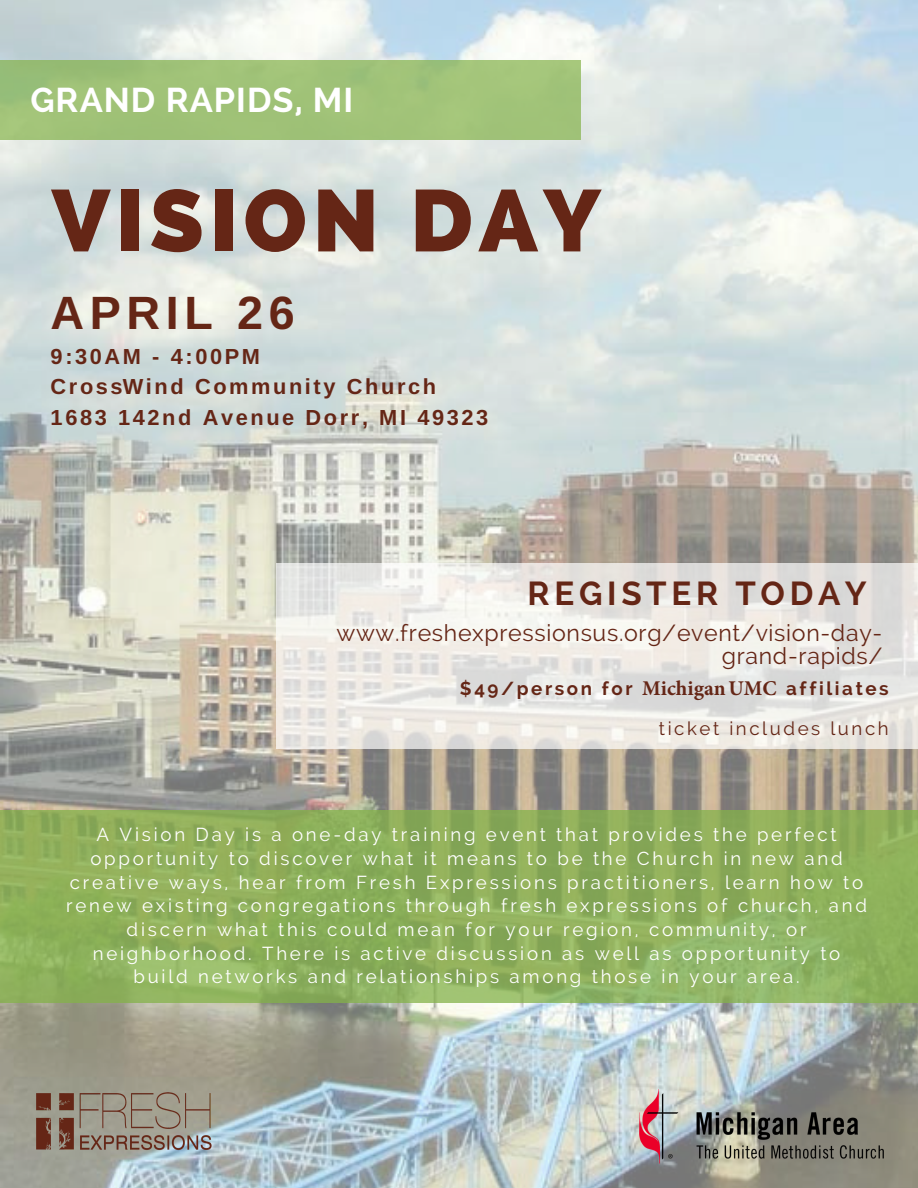
<style>
.page{position:relative;width:918px;height:1188px;background:#fff}
.page>*{position:absolute;margin:0;border:0;box-sizing:border-box;transform-origin:0 0}
.t1{font:800 87.15px "Raleway";letter-spacing:.07em;color:#652616}
.t2{font:700 46.65px "Arimo";letter-spacing:.12em;color:#652616}
.t3{font:700 34.2px "Raleway";letter-spacing:.03em;color:#fff}
.t4{font:700 33.15px "Raleway";letter-spacing:.14em;color:#652616}
.t5{font:23.1px/23.7px "Raleway";letter-spacing:.03em;color:#652616;text-align:right}
.t6{font:700 21.75px/30.3px "Arimo";letter-spacing:.12em;color:#652616}
.t7{font:18.75px/23.7px "Raleway";letter-spacing:.15em;color:#fff;text-align:center}
.t8{font:700 18.6px/40px "Raleway";color:#652616;text-align:right}
.s1{font-family:"Minion Pro";font-size:21px}
.s2{font-weight:400}
</style>
<div class="page">
<img style="left:0;top:0;width:918px;height:1188px">
<div style="left:0;top:60px;width:580px;height:79px;background:#a0c278"></div>
<svg style="left:0;top:810px;width:918px;height:192px;background:#8eaf5c"></svg>
<svg style="left:277px;top:564px;width:641px;height:185px;fill:#ebe8e3"></svg>
<img style="left:32px;top:1088px;width:186px;height:66px">
<img style="left:639px;top:1089px;width:244px;height:74px">
<h3 class="t3" style="left:30px;top:79px;width:325px">GRAND RAPIDS, MI</h3>
<h1 class="t1" style="left:52px;top:170px;width:550px">VISION DAY</h1>
<h2 class="t2" style="left:51px;top:286px;width:246px">APRIL 26</h2>
<p class="t6" style="left:51px;top:341px;width:439px">9:30AM - 4:00PM<br>CrossWind Community Church<br>1683 142nd Avenue Dorr, MI 49323</p>
<h3 class="t4" style="left:528px;top:574px;width:340px">REGISTER TODAY</h3>
<p class="t5" style="left:337px;top:621px;width:547px">www.freshexpressionsus.org/event/vision-day&shy;grand-rapids/</p>
<p class="t8" style="left:460px;top:668px;width:430px">$ 4 9 / p e r s o n f o r <span class="s1">Michigan UMC</span> a f f i l i a t e s <span class="s2">t i c k e t i n c l u d e s l u n c h</span></p>
<p class="t7" style="left:66px;top:823px;width:802px">A Vision Day is a one-day training event that provides the perfect opportunity to discover what it means to be the Church in new and creative ways, hear from Fresh Expressions practitioners, learn how to renew existing congregations through fresh expressions of church, and discern what this could mean for your region, community, or neighborhood. There is active discussion as well as opportunity to build networks and relationships among those in your area.</p>
</div>
